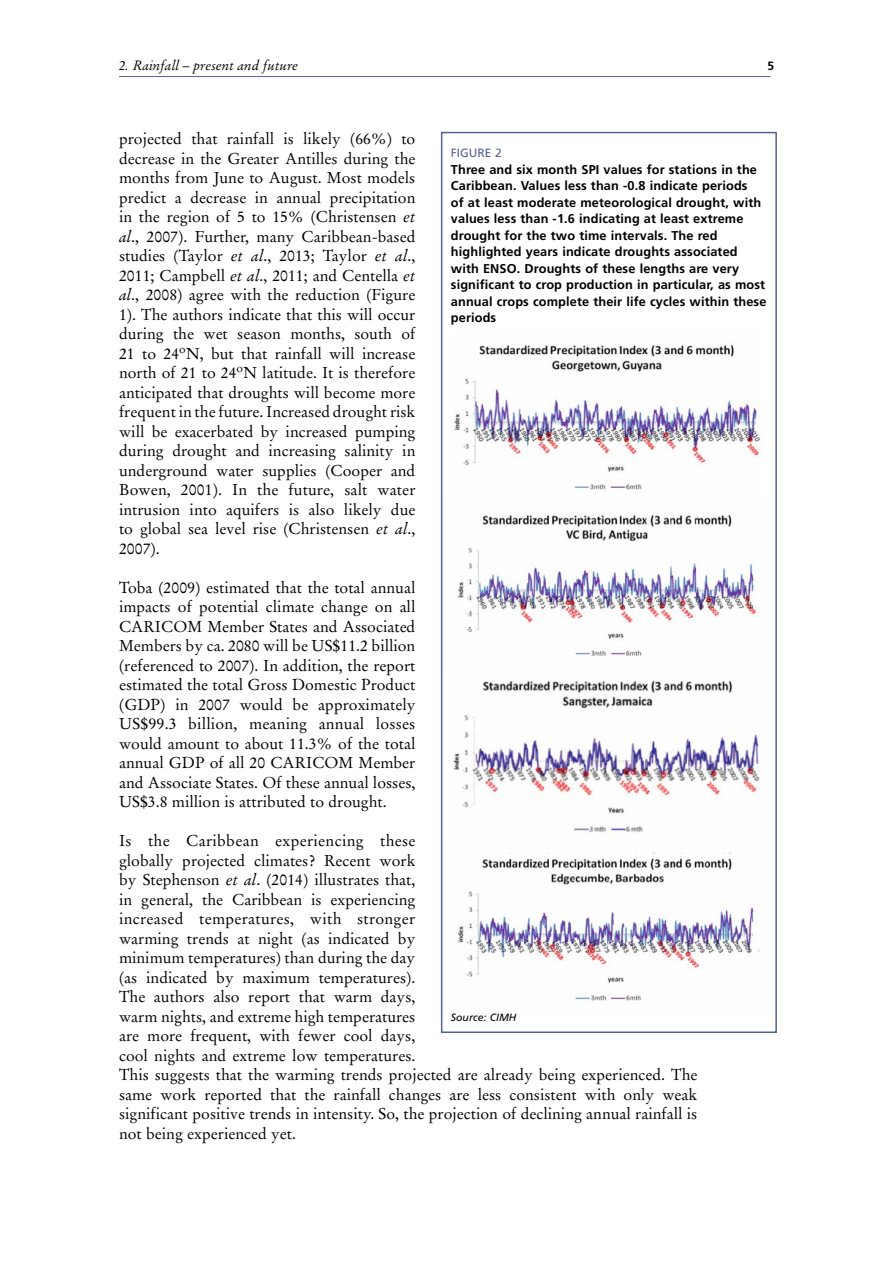
<style>
.page{position:relative;width:893px;height:1263px;background:#fff}
.page>*{position:absolute;margin:0;border:0;box-sizing:border-box;transform-origin:0 0}
.t1{font:15.75px/19.5px "Stempel Garamond";color:#000;text-align:justify}
.t2{font:italic 13.5px "Stempel Garamond";color:#000}
.t3{font:700 12.75px/16.5px "Frutiger LT Std";letter-spacing:.01em;color:#000}
.t4{font:12px "Frutiger LT Std";color:#546292}
.t5{font:700 12px "Frutiger LT Std";color:#000}
.t6{font:italic 10.5px "Frutiger LT Std";color:#000}
.s1{font-style:italic}
</style>
<div class="page">
<hr style="left:119px;top:76px;width:651px;height:1px;background:#546292">
<img style="left:454px;top:344px;width:309px;height:146px">
<img style="left:458px;top:514px;width:299px;height:142px">
<img style="left:453px;top:680px;width:307px;height:153px">
<img style="left:457px;top:852px;width:303px;height:149px">
<div style="left:441px;top:132px;width:336px;height:901px;border:2px solid #546292"></div>
<p class="t2" style="left:119px;top:57px;width:181px">2. Rainfall – present and future</p>
<p class="t5" style="left:767px;top:59px;width:8px">5</p>
<p class="t1" style="left:119px;top:129px;width:298px">projected that rainfall is likely (66%) to decrease in the Greater Antilles during the months from June to August. Most models predict a decrease in annual precipitation in the region of 5 to 15% (Christensen <span class="s1">et al</span>., 2007). Further, many Caribbean-based studies (Taylor <span class="s1">et al</span>., 2013; Taylor <span class="s1">et al</span>., 2011; Campbell <span class="s1">et al</span>., 2011; and Centella <span class="s1">et al</span>., 2008) agree with the reduction (Figure 1). The authors indicate that this will occur during the wet season months, south of 21 to 24<sup>o</sup>N, but that rainfall will increase north of 21 to 24<sup>o</sup>N latitude. It is therefore anticipated that droughts will become more frequent in the future. Increased drought risk will be exacerbated by increased pumping during drought and increasing salinity in underground water supplies (Cooper and Bowen, 2001). In the future, salt water intrusion into aquifers is also likely due to global sea level rise (Christensen <span class="s1">et al</span>., 2007).</p>
<p class="t1" style="left:119px;top:577px;width:298px">Toba (2009) estimated that the total annual impacts of potential climate change on all CARICOM Member States and Associated Members by ca. 2080 will be US$11.2 billion (referenced to 2007). In addition, the report estimated the total Gross Domestic Product (GDP) in 2007 would be approximately US$99.3 billion, meaning annual losses would amount to about 11.3% of the total annual GDP of all 20 CARICOM Member and Associate States. Of these annual losses, US$3.8 million is attributed to drought.</p>
<p class="t1" style="left:119px;top:831px;width:580px;text-align:left">Is the Caribbean experiencing these<br>globally projected climates? Recent work<br>by Stephenson <span class="s1">et al</span>. (2014) illustrates that,<br>in general, the Caribbean is experiencing<br>increased temperatures, with stronger<br>warming trends at night (as indicated by<br>minimum temperatures) than during the day<br>(as indicated by maximum temperatures).<br>The authors also report that warm days,<br>warm nights, and extreme high temperatures<br>are more frequent, with fewer cool days,<br>cool nights and extreme low temperatures.<br>This suggests that the warming trends projected are already being experienced. The same work reported that the rainfall changes are less consistent with only weak significant positive trends in intensity. So, the projection of declining annual rainfall is not being experienced yet.</p>
<p class="t4" style="left:451px;top:146px;width:14px">FIGURE</p>
<p class="t4" style="left:495px;top:146px;width:8px">2</p>
<p class="t3" style="left:451px;top:161px;width:317px">Three and six month SPI values for stations in the Caribbean. Values less than -0.8 indicate periods<br>of at least moderate meteorological drought, with values less than -1.6 indicating at least extreme drought for the two time intervals. The red highlighted years indicate droughts associated with ENSO. Droughts of these lengths are very significant to crop production in particular, as most annual crops complete their life cycles within these periods</p>
<p class="t6" style="left:451px;top:1011px;width:67px">Source: CIMH</p>
</div>
